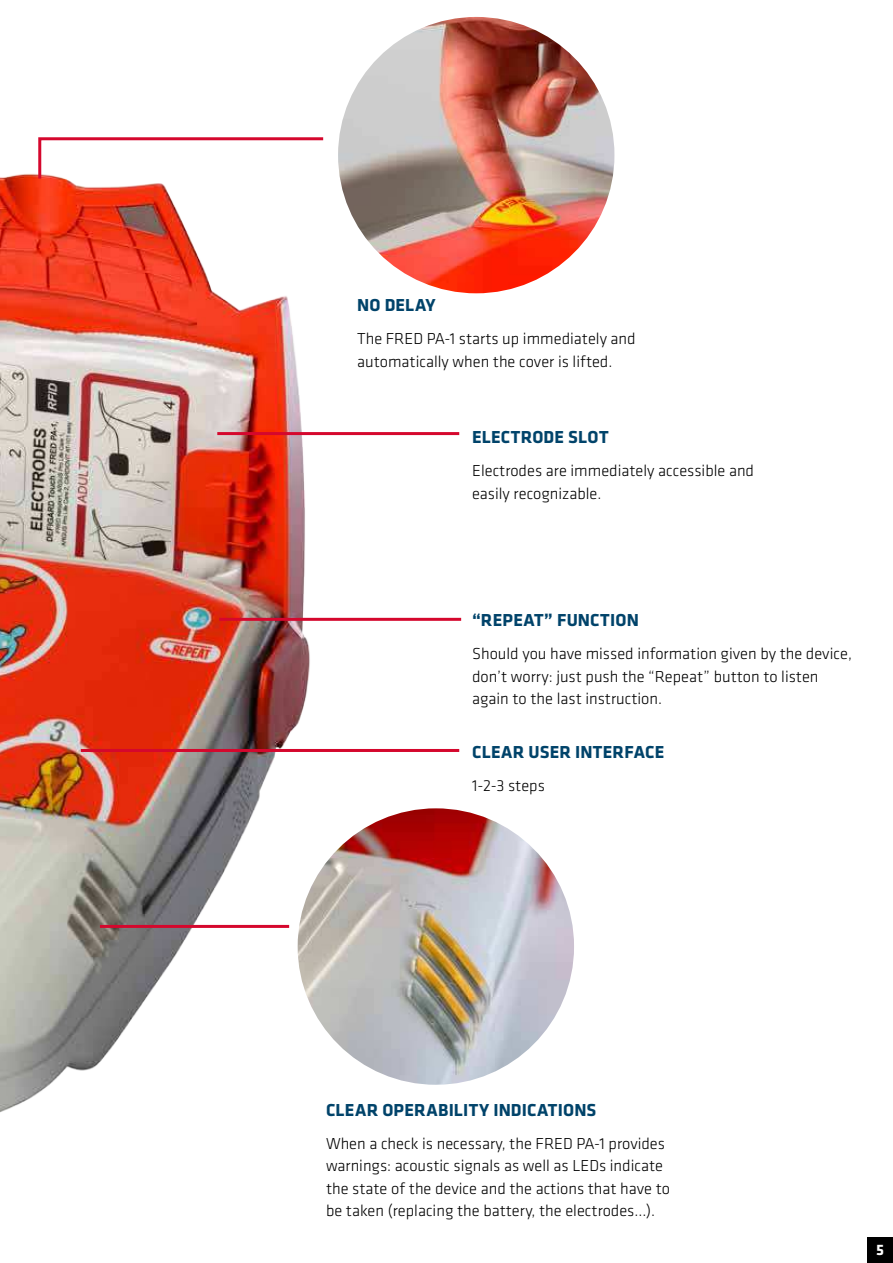
<style>
.page{position:relative;width:893px;height:1263px;background:#fff}
.page>*{position:absolute;margin:0;border:0;box-sizing:border-box;transform-origin:0 0}
.t1{font:700 18px "Klavika";letter-spacing:.01em;color:#00436a}
.t2{font:300 16.5px/22.5px "Klavika";color:#000}
.t3{font:700 15.75px "Klavika";color:#fff}
</style>
<div class="page">
<div style="left:867px;top:1237px;width:26px;height:26px;background:#000"></div>
<img style="left:0;top:128px;width:368px;height:985px">
<hr style="left:217px;top:432px;width:242px;height:3px;background:#d5072d">
<hr style="left:219px;top:618px;width:242px;height:3px;background:#d5072d">
<hr style="left:100px;top:925px;width:189px;height:3px;background:#d5072d">
<hr style="left:81px;top:749px;width:378px;height:3px;background:#d5072d">
<img style="left:298px;top:808px;width:276px;height:277px;border-radius:138px">
<svg style="left:37px;top:136px;width:289px;height:46px"></svg>
<img style="left:338px;top:17px;width:276px;height:276px;border-radius:138px">
<p class="t1" style="left:357px;top:298px;width:80px">NO DELAY</p>
<p class="t2" style="left:357px;top:328px;width:280px">The FRED PA-1 starts up immediately and automatically when the cover is lifted.</p>
<p class="t1" style="left:472px;top:431px;width:138px">ELECTRODE SLOT</p>
<p class="t2" style="left:472px;top:460px;width:283px">Electrodes are immediately accessible and easily recognizable.</p>
<p class="t1" style="left:472px;top:614px;width:168px">“REPEAT” FUNCTION</p>
<p class="t2" style="left:472px;top:643px;width:381px">Should you have missed information given by the device, don’t worry: just push the “Repeat” button to listen again to the last instruction.</p>
<p class="t1" style="left:472px;top:745px;width:194px">CLEAR USER INTERFACE</p>
<p class="t2" style="left:472px;top:775px;width:74px">1-2-3 steps</p>
<p class="t1" style="left:326px;top:1103px;width:272px">CLEAR OPERABILITY INDICATIONS</p>
<p class="t2" style="left:326px;top:1133px;width:346px">When a check is necessary, the FRED PA-1 provides warnings: acoustic signals as well as LEDs indicate the state of the device and the actions that have to be taken (replacing the battery, the electrodes...).</p>
<p class="t3" style="left:876px;top:1244px;width:9px">5</p>
</div>
